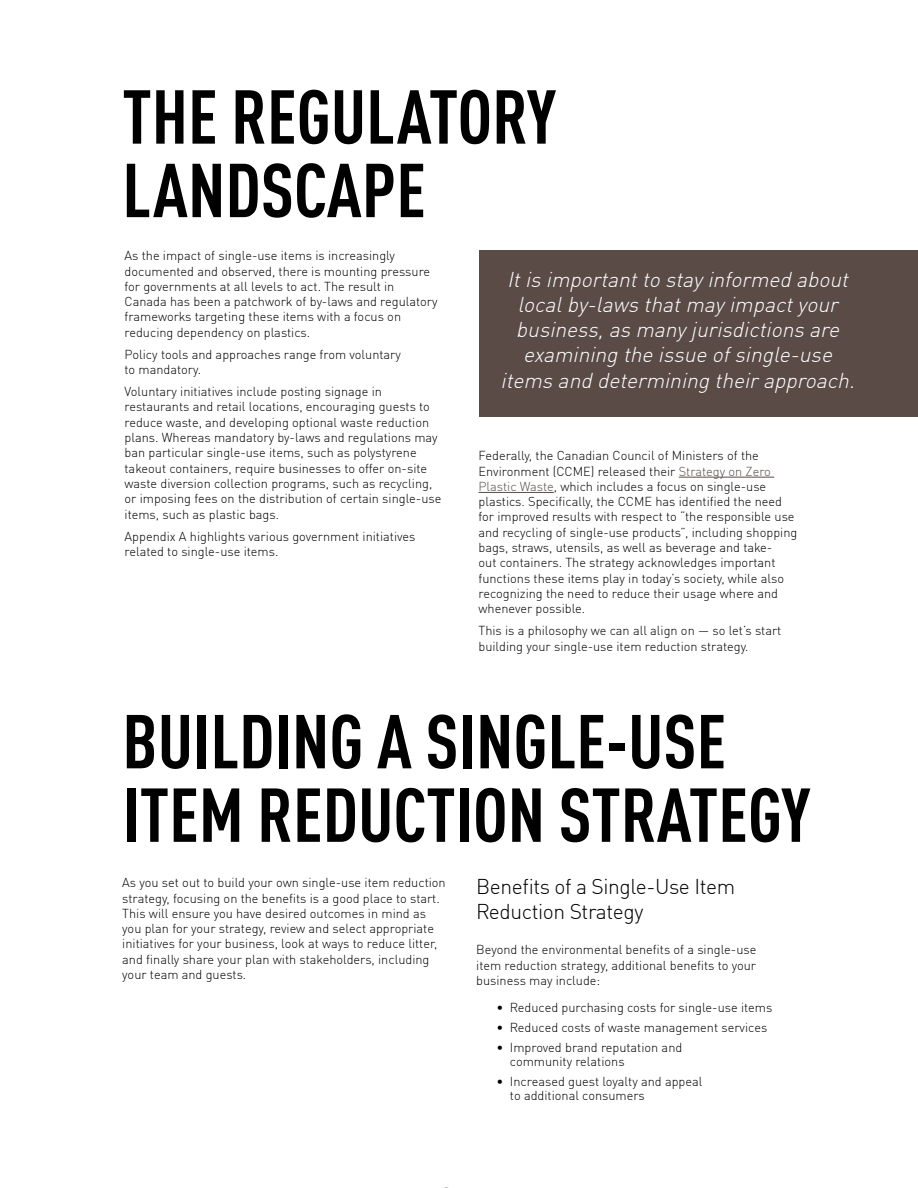
<style>
.page{position:relative;width:918px;height:1188px;background:#fff}
.page>*{position:absolute;margin:0;border:0;box-sizing:border-box;transform-origin:0 0}
.t1{font:700 condensed 75px/73.5px "DIN Offc";color:#000}
.t2{font:italic 300 21px/25.2px "DIN Offc";color:#fff;text-align:center}
.t3{font:300 21px/25.2px "DIN Offc";letter-spacing:-.02em;color:#000}
.t4{font:300 12.75px/15.3px "DIN Offc";color:#000}
.s1{color:#5b4b47}
</style>
<div class="page">
<hr style="left:679px;top:477px;width:95px;height:1px;background:#5b4b47">
<hr style="left:479px;top:492px;width:75px;height:1px;background:#5b4b47">
<div style="left:479px;top:250px;width:439px;height:167px;background:#5b4b47"></div>
<h1 class="t1" style="left:122px;top:78px;width:435px">THE REGULATORY<br>LANDSCAPE</h1>
<p class="t4" style="left:125px;top:248px;width:315px">As the impact of single-use items is increasingly documented and observed, there is mounting pressure for governments at all levels to act. The result in Canada has been a patchwork of by-laws and regulatory frameworks targeting these items with a focus on reducing dependency on plastics.</p>
<p class="t4" style="left:125px;top:346px;width:278px">Policy tools and approaches range from voluntary to mandatory.</p>
<p class="t4" style="left:125px;top:384px;width:318px">Voluntary initiatives include posting signage in restaurants and retail locations, encouraging guests to reduce waste, and developing optional waste reduction plans. Whereas mandatory by-laws and regulations may ban particular single-use items, such as polystyrene takeout containers, require businesses to offer on-site waste diversion collection programs, such as recycling, or imposing fees on the distribution of certain single-use items, such as plastic bags.</p>
<p class="t4" style="left:125px;top:528px;width:292px">Appendix A highlights various government initiatives related to single-use items.</p>
<h2 class="t2" style="left:501px;top:266px;width:361px">Itis importantto stayinformed about localby-laws thatmayimpactyour business,as manyjurisdictions are examining the issue ofsingle-use items and determining theirapproach.</h2>
<p class="t4" style="left:479px;top:448px;width:320px">Federally, the Canadian Council of Ministers of the Environment (CCME) released their <span class="s1">Strategy on Zero Plastic Waste</span>, which includes a focus on single-use plastics. Specifically, the CCME has identified the need for improved results with respect to “the responsible use and recycling of single-use products”, including shopping bags, straws, utensils, as well as beverage and take-<br>out containers. The strategy acknowledges important functions these items play in today’s society, while also recognizing the need to reduce their usage where and whenever possible.</p>
<p class="t4" style="left:479px;top:623px;width:304px">This is a philosophy we can all align on — so let’s start building your single-use item reduction strategy.</p>
<h1 class="t1" style="left:122px;top:703px;width:690px">BUILDING A SINGLE-USE<br>ITEM REDUCTION STRATEGY</h1>
<p class="t4" style="left:122px;top:875px;width:325px">As you set out to build your own single-use item reduction strategy, focusing on the benefits is a good place to start.<br>This will ensure you have desired outcomes in mind as you plan for your strategy, review and select appropriate initiatives for your business, look at ways to reduce litter, and finally share your plan with stakeholders, including your team and guests.</p>
<h2 class="t3" style="left:476px;top:873px;width:260px">Benefits of a Single-Use Item<br>Reduction Strategy</h2>
<p class="t4" style="left:476px;top:942px;width:282px;text-align:justify">Beyond the environmental benefits of a single-use item reduction strategy, additional benefits to your business may include:</p>
<p class="t4" style="left:496px;top:1000px;width:277px">• Reduced purchasing costs for single-use items</p>
<p class="t4" style="left:496px;top:1020px;width:272px">• Reduced costs of waste management services</p>
<p class="t4" style="left:510px;top:1041px;width:174px;line-height:13.5px;text-indent:-14px">• Improved brand reputation and community relations</p>
<p class="t4" style="left:510px;top:1075px;width:194px;line-height:13.5px;text-indent:-14px">• Increased guest loyalty and appeal to additional consumers</p>
</div>
